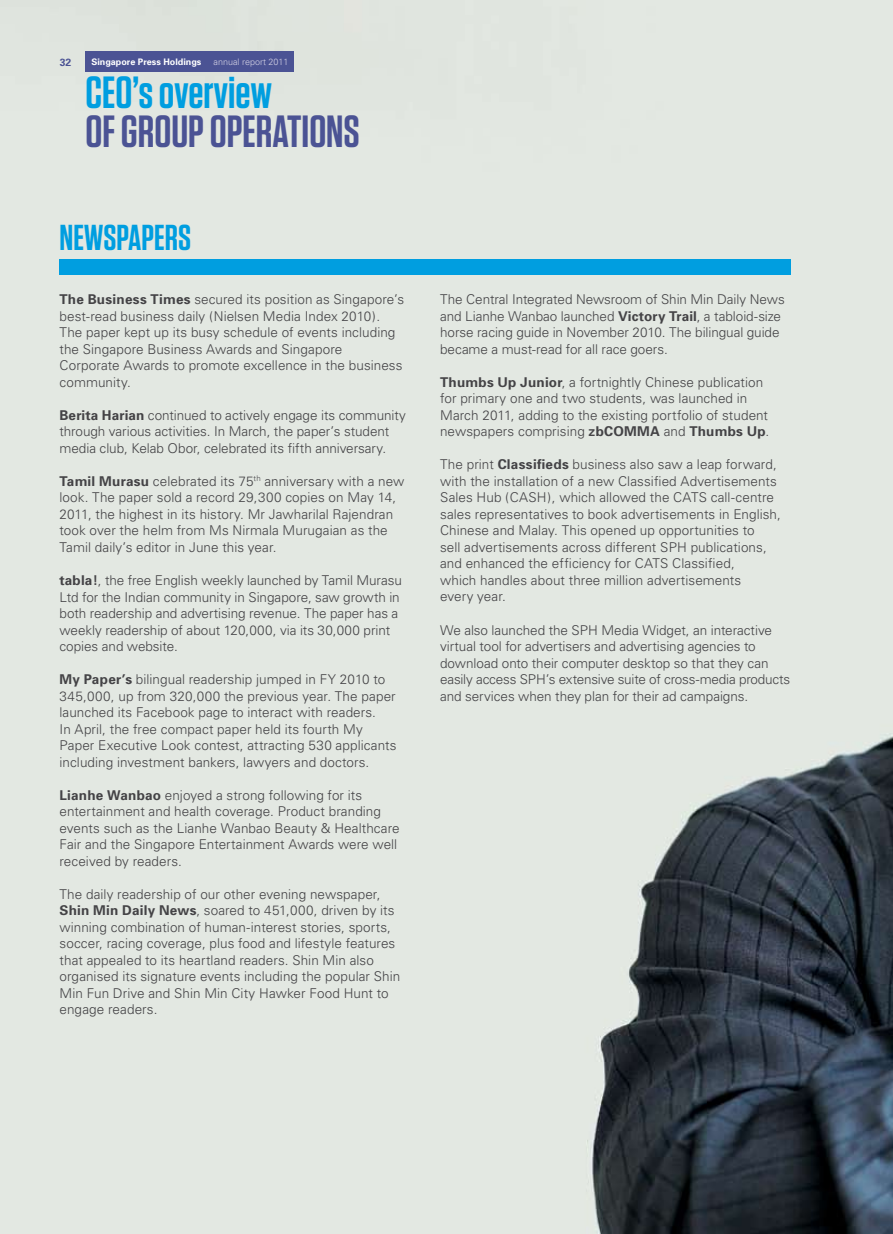
<style>
.page{position:relative;width:893px;height:1234px;background:#fff}
.page>*{position:absolute;margin:0;border:0;box-sizing:border-box;transform-origin:0 0}
.t1{font:600 45px "Tungsten";color:#4b5394}
.t2{font:600 45px "Tungsten";color:#009ee0}
.t3{font:600 36px "Tungsten";color:#009ee0}
.t4{font:300 13.5px/16.5px "Univers";letter-spacing:.005em;color:#444346}
.t5{font:700 10.5px "Univers";color:#4b5394}
.t6{font:700 9px "Univers";color:#fff}
.t7{font:300 9px "Univers";color:#d3d1e4}
.s1{font-weight:700}
</style>
<div class="page">
<img style="left:0;top:0;width:893px;height:1233px">
<div style="left:60px;top:259px;width:731px;height:16px;background:#009ee0"></div>
<div style="left:85px;top:51px;width:209px;height:21px;background:#4b5394"></div>
<p class="t5" style="left:60px;top:55px;width:13px">32</p>
<p class="t6" style="left:91px;top:56px;width:112px">Singapore Press Holdings</p>
<p class="t7" style="left:214px;top:56px;width:77px">annual report 2011</p>
<h1 class="t2" style="left:85px;top:69px;width:188px">CEO’s overview</h1>
<h1 class="t1" style="left:85px;top:108px;width:276px">OF GROUP OPERATIONS</h1>
<h2 class="t3" style="left:60px;top:218px;width:133px">NEWSPAPERS</h2>
<p class="t4" style="left:60px;top:291px;width:346px"><span class="s1">The Business Times</span> secured its position as Singapore’s best-read business daily (Nielsen Media Index 2010).<br>The paper kept up its busy schedule of events including the Singapore Business Awards and Singapore Corporate Awards to promote excellence in the business community.</p>
<p class="t4" style="left:60px;top:406px;width:348px"><span class="s1">Berita Harian</span> continued to actively engage its community through various activities. In March, the paper’s student media club, Kelab Obor, celebrated its fifth anniversary.</p>
<p class="t4" style="left:60px;top:473px;width:346px"><span class="s1">Tamil Murasu</span> celebrated its 75<sup>th</sup> anniversary with a new look. The paper sold a record 29,300 copies on May 14, 2011, the highest in its history. Mr Jawharilal Rajendran took over the helm from Ms Nirmala Murugaian as the Tamil daily’s editor in June this year.</p>
<p class="t4" style="left:60px;top:572px;width:344px"><span class="s1">tabla!</span>, the free English weekly launched by Tamil Murasu Ltd for the Indian community in Singapore, saw growth in both readership and advertising revenue. The paper has a weekly readership of about 120,000, via its 30,000 print copies and website.</p>
<p class="t4" style="left:60px;top:671px;width:338px"><span class="s1">My Paper’s</span> bilingual readership jumped in FY 2010 to 345,000, up from 320,000 the previous year. The paper launched its Facebook page to interact with readers.<br>In April, the free compact paper held its fourth My Paper Executive Look contest, attracting 530 applicants including investment bankers, lawyers and doctors.</p>
<p class="t4" style="left:60px;top:786px;width:342px"><span class="s1">Lianhe Wanbao</span> enjoyed a strong following for its entertainment and health coverage. Product branding events such as the Lianhe Wanbao Beauty &amp; Healthcare Fair and the Singapore Entertainment Awards were well received by readers.</p>
<p class="t4" style="left:60px;top:885px;width:342px">The daily readership of our other evening newspaper, <span class="s1">Shin Min Daily News</span>, soared to 451,000, driven by its winning combination of human-interest stories, sports, soccer, racing coverage, plus food and lifestyle features that appealed to its heartland readers. Shin Min also organised its signature events including the popular Shin Min Fun Drive and Shin Min City Hawker Food Hunt to engage readers.</p>
<p class="t4" style="left:440px;top:291px;width:346px">The Central Integrated Newsroom of Shin Min Daily News and Lianhe Wanbao launched <span class="s1">Victory Trail</span>, a tabloid-size horse racing guide in November 2010. The bilingual guide became a must-read for all race goers.</p>
<p class="t4" style="left:440px;top:374px;width:331px"><span class="s1">Thumbs Up Junior</span>, a fortnightly Chinese publication for primary one and two students, was launched in March 2011, adding to the existing portfolio of student newspapers comprising <span class="s1">zbCOMMA</span> and <span class="s1">Thumbs Up</span>.</p>
<p class="t4" style="left:440px;top:456px;width:342px">The print <span class="s1">Classifieds</span> business also saw a leap forward, with the installation of a new Classified Advertisements Sales Hub (CASH), which allowed the CATS call-centre sales representatives to book advertisements in English, Chinese and Malay. This opened up opportunities to<br>sell advertisements across different SPH publications, and enhanced the efficiency for CATS Classified,<br>which handles about three million advertisements<br>every year.</p>
<p class="t4" style="left:440px;top:621px;width:352px">We also launched the SPH Media Widget, an interactive virtual tool for advertisers and advertising agencies to download onto their computer desktop so that they can easily access SPH’s extensive suite of cross-media products and services when they plan for their ad campaigns.</p>
</div>
